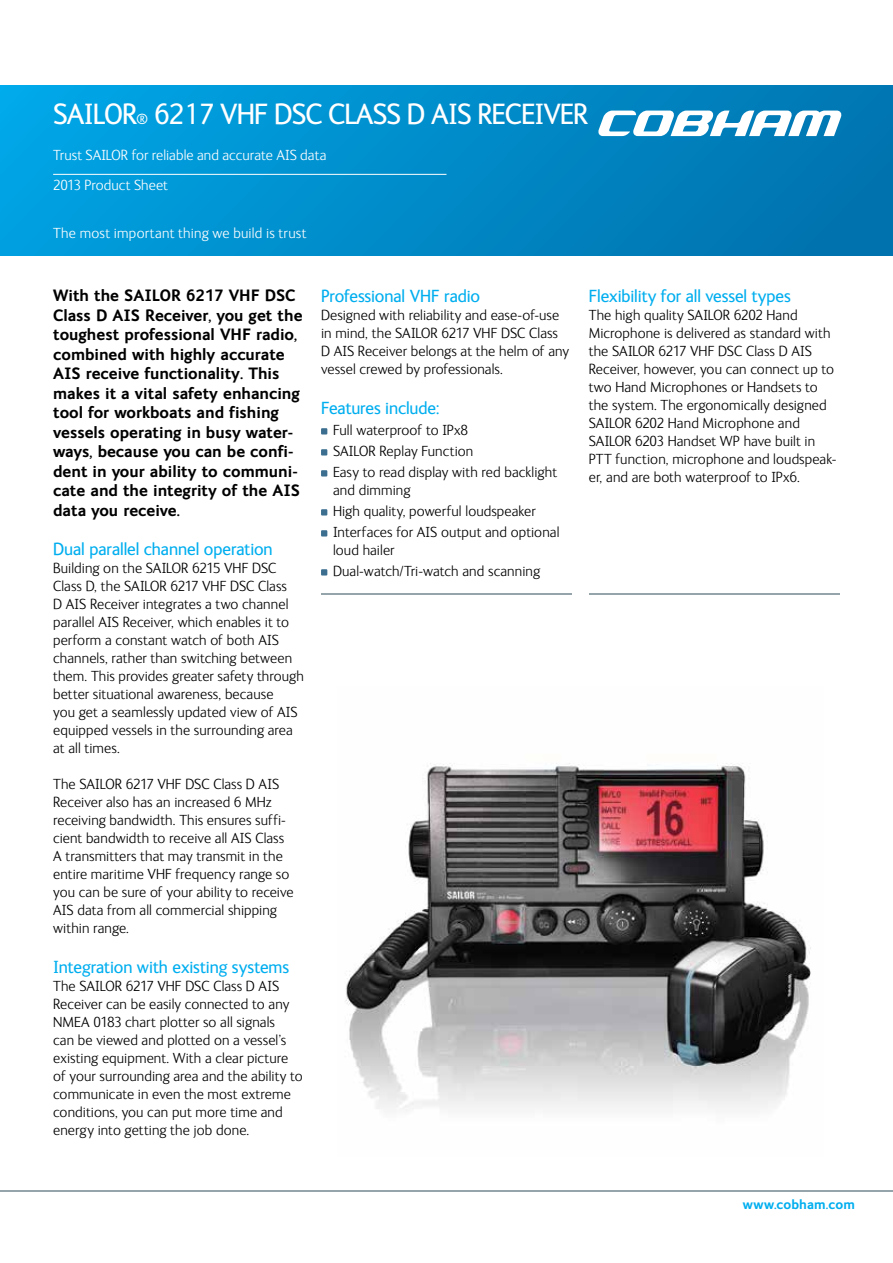
<style>
.page{position:relative;width:893px;height:1263px;background:#fff}
.page>*{position:absolute;margin:0;border:0;box-sizing:border-box;transform-origin:0 0}
.t1{font:30px "FS Ingrid";letter-spacing:-.03em;color:#fff}
.t2{font:18px "FS Ingrid";letter-spacing:-.005em;color:#00aeef}
.t3{font:700 16.5px/19.5px "FS Ingrid";color:#000}
.t4{font:300 15px/18px "FS Ingrid";letter-spacing:.005em;color:#000}
.t5{font:300 15px/30.8px "FS Ingrid";letter-spacing:.01em;color:#fff}
.t6{font:700 13.5px "FS Ingrid";letter-spacing:.005em;color:#00aeef}
.s1{font-size:15px}
</style>
<div class="page">
<hr style="left:0;top:1191px;width:893px;height:1px;background:#95a3ab">
<div style="left:0;top:85px;width:893px;height:170px;background:linear-gradient(to right,#00a4e5,#0072ad)"></div>
<svg style="left:597px;top:111px;width:245px;height:25px"></svg>
<svg style="left:321px;top:428px;width:6px;height:6px"></svg>
<svg style="left:321px;top:449px;width:6px;height:6px"></svg>
<svg style="left:321px;top:470px;width:6px;height:6px"></svg>
<svg style="left:321px;top:509px;width:6px;height:6px"></svg>
<svg style="left:321px;top:530px;width:6px;height:6px"></svg>
<svg style="left:321px;top:569px;width:6px;height:6px"></svg>
<hr style="left:321px;top:593px;width:251px;height:2px;background:#95a3ab">
<hr style="left:589px;top:593px;width:251px;height:2px;background:#95a3ab">
<img style="left:345px;top:763px;width:466px;height:348px">
<hr style="left:53px;top:174px;width:393px;height:1px;background:#fff">
<h1 class="t1" style="left:53px;top:98px;width:306px">SAILOR<span class="s1">®</span> 6217 VHF DSC Class</h1>
<h1 class="t1" style="left:407px;top:98px;width:183px">D AIS ReceiveR</h1>
<p class="t5" style="left:53px;top:140px;width:275px">Trust SAILOR for reliable and accurate AIS data<br>2013 Product Sheet</p>
<p class="t5" style="left:53px;top:218px;width:255px">The most important thing we build is trust</p>
<p class="t3" style="left:53px;top:286px;width:251px">With the SAILOR 6217 VHF DSC<br>Class D AIS Receiver, you get the toughest professional VHF radio, combined with highly accurate<br>AIS receive functionality. This makes it a vital safety enhancing tool for workboats and fishing vessels operating in busy water&shy;ways, because you can be confi&shy;dent in your ability to communi&shy;cate and the integrity of the AIS data you receive.</p>
<p class="t2" style="left:53px;top:540px;width:221px">Dual parallel channel operation</p>
<p class="t4" style="left:53px;top:559px;width:252px">Building on the SAILOR 6215 VHF DSC Class D, the SAILOR 6217 VHF DSC Class<br>D AIS Receiver integrates a two channel parallel AIS Receiver, which enables it to perform a constant watch of both AIS channels, rather than switching between them. This provides greater safety through better situational awareness, because<br>you get a seamlessly updated view of AIS equipped vessels in the surrounding area at all times.</p>
<p class="t4" style="left:53px;top:775px;width:242px">The SAILOR 6217 VHF DSC Class D AIS Receiver also has an increased 6 MHz receiving bandwidth. This ensures suffi&shy;cient bandwidth to receive all AIS Class A transmitters that may transmit in the entire maritime VHF frequency range so you can be sure of your ability to receive AIS data from all commercial shipping within range.</p>
<p class="t2" style="left:53px;top:957px;width:238px">Integration with existing systems</p>
<p class="t4" style="left:53px;top:977px;width:251px">The SAILOR 6217 VHF DSC Class D AIS Receiver can be easily connected to any NMEA 0183 chart plotter so all signals<br>can be viewed and plotted on a vessel’s existing equipment. With a clear picture of your surrounding area and the ability to communicate in even the most extreme conditions, you can put more time and energy into getting the job done.</p>
<p class="t2" style="left:321px;top:286px;width:161px">Professional VHF radio</p>
<p class="t4" style="left:321px;top:306px;width:250px">Designed with reliability and ease-of-use in mind, the SAILOR 6217 VHF DSC Class D AIS Receiver belongs at the helm of any vessel crewed by professionals.</p>
<p class="t2" style="left:321px;top:398px;width:120px">Features include:</p>
<p class="t4" style="left:333px;top:419px;width:226px;line-height:21px">Full waterproof to IPx8<br>SAILOR Replay Function<br>Easy to read display with red backlight</p>
<p class="t4" style="left:333px;top:479px;width:228px;line-height:21px">and dimming<br>High quality, powerful loudspeaker<br>Interfaces for AIS output and optional</p>
<p class="t4" style="left:333px;top:539px;width:208px;line-height:21px">loud hailer<br>Dual-watch/Tri-watch and scanning</p>
<p class="t2" style="left:589px;top:286px;width:204px">Flexibility for all vessel types</p>
<p class="t4" style="left:589px;top:306px;width:249px">The high quality SAILOR 6202 Hand Microphone is delivered as standard with the SAILOR 6217 VHF DSC Class D AIS Receiver, however, you can connect up to two Hand Microphones or Handsets to the system. The ergonomically designed SAILOR 6202 Hand Microphone and SAILOR 6203 Handset WP have built in PTT function, microphone and loudspeak&shy;er, and are both waterproof to IPx6.</p>
<p class="t6" style="left:743px;top:1197px;width:114px">www.cobham.com</p>
</div>
